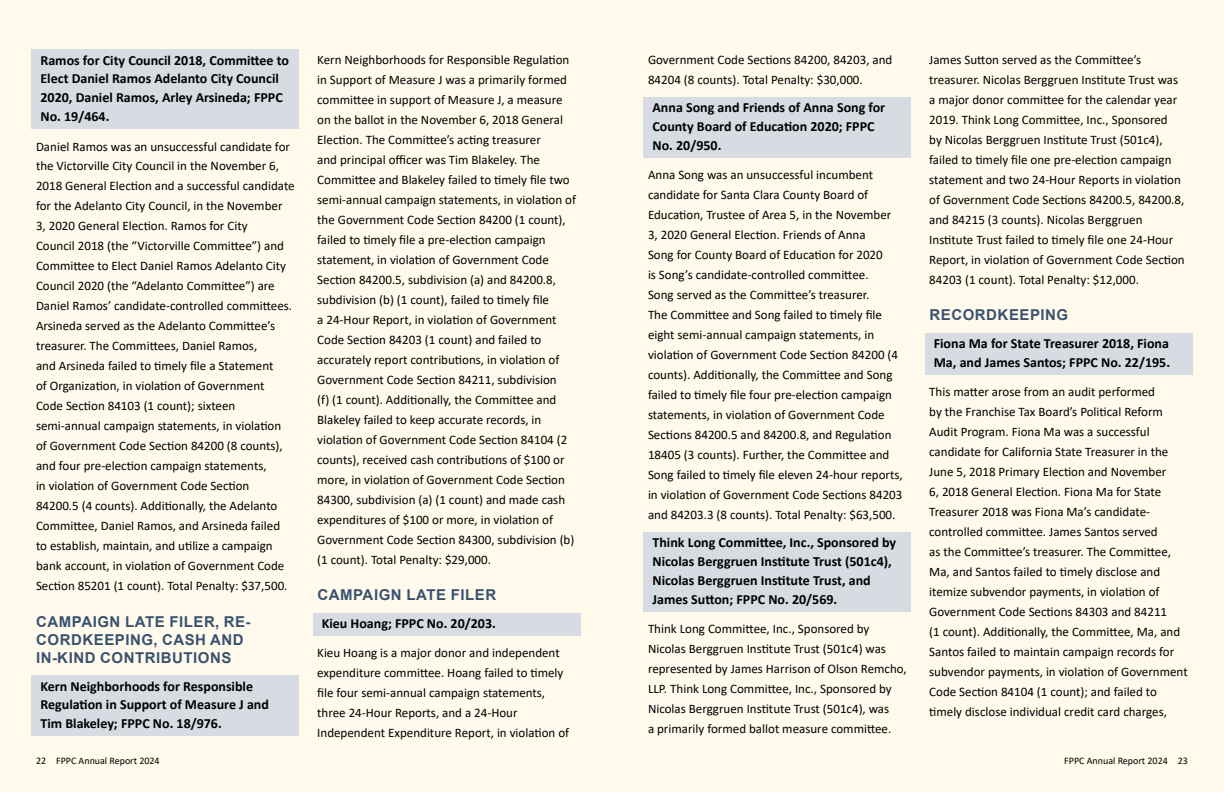
<style>
.page{position:relative;width:1224px;height:792px;background:#fffaec}
.page>*{position:absolute;margin:0;border:0;box-sizing:border-box;transform-origin:0 0}
.t1{font:700 15px/18px "Arial";letter-spacing:.035em;color:#395270}
.t2{font:700 14px/19px "Calibri";color:#000}
.t3{font:13px/20px "Calibri";color:#000}
.t4{font:10px "Calibri";color:#000}
</style>
<div class="page">
<div style="left:32px;top:50px;width:267px;height:80px;background:#d7dbe2"></div>
<div style="left:32px;top:676px;width:267px;height:60px;background:#d7dbe2"></div>
<div style="left:313px;top:613px;width:267px;height:23px;background:#d7dbe2"></div>
<div style="left:644px;top:97px;width:267px;height:61px;background:#d7dbe2"></div>
<div style="left:644px;top:532px;width:267px;height:80px;background:#d7dbe2"></div>
<div style="left:925px;top:333px;width:267px;height:42px;background:#d7dbe2"></div>
<h4 class="t2" style="left:40px;top:50px;width:250px">Ramos for City Council 2018, Committee to Elect Daniel Ramos Adelanto City Council 2020, Daniel Ramos, Arley Arsineda; FPPC No. 19/464.</h4>
<p class="t3" style="left:36px;top:136px;width:260px">Daniel Ramos was an unsuccessful candidate for the Victorville City Council in the November 6, 2018 General Election and a successful candidate for the Adelanto City Council, in the November 3, 2020 General Election. Ramos for City<br>Council 2018 (the “Victorville Committee”) and Committee to Elect Daniel Ramos Adelanto City Council 2020 (the “Adelanto Committee”) are Daniel Ramos’ candidate-controlled committees.<br>Arsineda served as the Adelanto Committee’s treasurer. The Committees, Daniel Ramos,<br>and Arsineda failed to timely file a Statement<br>of Organization, in violation of Government Code Section 84103 (1 count); sixteen semi-annual campaign statements, in violation of Government Code Section 84200 (8 counts), and four pre-election campaign statements,<br>in violation of Government Code Section 84200.5 (4 counts). Additionally, the Adelanto Committee, Daniel Ramos, and Arsineda failed<br>to establish, maintain, and utilize a campaign bank account, in violation of Government Code Section 85201 (1 count). Total Penalty: $37,500.</p>
<h3 class="t1" style="left:36px;top:612px;width:216px">CAMPAIGN LATE FILER, RE-<br>CORDKEEPING, CASH AND<br>IN-KIND CONTRIBUTIONS</h3>
<h4 class="t2" style="left:40px;top:676px;width:230px">Kern Neighborhoods for Responsible<br>Regulation in Support of Measure J and<br>Tim Blakeley; FPPC No. 18/976.</h4>
<p class="t3" style="left:317px;top:49px;width:260px">Kern Neighborhoods for Responsible Regulation in Support of Measure J was a primarily formed committee in support of Measure J, a measure on the ballot in the November 6, 2018 General Election. The Committee’s acting treasurer<br>and principal officer was Tim Blakeley. The Committee and Blakeley failed to timely file two semi-annual campaign statements, in violation of the Government Code Section 84200 (1 count), failed to timely file a pre-election campaign statement, in violation of Government Code Section 84200.5, subdivision (a) and 84200.8, subdivision (b) (1 count), failed to timely file<br>a 24-Hour Report, in violation of Government Code Section 84203 (1 count) and failed to accurately report contributions, in violation of Government Code Section 84211, subdivision<br>(f) (1 count). Additionally, the Committee and Blakeley failed to keep accurate records, in violation of Government Code Section 84104 (2 counts), received cash contributions of $100 or more, in violation of Government Code Section 84300, subdivision (a) (1 count) and made cash expenditures of $100 or more, in violation of Government Code Section 84300, subdivision (b) (1 count). Total Penalty: $29,000.</p>
<h3 class="t1" style="left:318px;top:586px;width:180px">CAMPAIGN LATE FILER</h3>
<h4 class="t2" style="left:322px;top:613px;width:176px">Kieu Hoang; FPPC No. 20/203.</h4>
<p class="t3" style="left:317px;top:642px;width:253px">Kieu Hoang is a major donor and independent expenditure committee. Hoang failed to timely file four semi-annual campaign statements, three 24-Hour Reports, and a 24-Hour Independent Expenditure Report, in violation of</p>
<p class="t3" style="left:648px;top:49px;width:246px">Government Code Sections 84200, 84203, and<br>84204 (8 counts). Total Penalty: $30,000.</p>
<h4 class="t2" style="left:652px;top:97px;width:234px">Anna Song and Friends of Anna Song for<br>County Board of Education 2020; FPPC<br>No. 20/950.</h4>
<p class="t3" style="left:648px;top:164px;width:256px">Anna Song was an unsuccessful incumbent candidate for Santa Clara County Board of Education, Trustee of Area 5, in the November 3, 2020 General Election. Friends of Anna<br>Song for County Board of Education for 2020<br>is Song’s candidate-controlled committee.<br>Song served as the Committee’s treasurer.<br>The Committee and Song failed to timely file eight semi-annual campaign statements, in violation of Government Code Section 84200 (4 counts). Additionally, the Committee and Song failed to timely file four pre-election campaign statements, in violation of Government Code Sections 84200.5 and 84200.8, and Regulation 18405 (3 counts). Further, the Committee and Song failed to timely file eleven 24-hour reports, in violation of Government Code Sections 84203 and 84203.3 (8 counts). Total Penalty: $63,500.</p>
<h4 class="t2" style="left:652px;top:532px;width:245px">Think Long Committee, Inc., Sponsored by Nicolas Berggruen Institute Trust (501c4), Nicolas Berggruen Institute Trust, and James Sutton; FPPC No. 20/569.</h4>
<p class="t3" style="left:648px;top:618px;width:260px">Think Long Committee, Inc., Sponsored by Nicolas Berggruen Institute Trust (501c4) was represented by James Harrison of Olson Remcho, LLP. Think Long Committee, Inc., Sponsored by Nicolas Berggruen Institute Trust (501c4), was<br>a primarily formed ballot measure committee.</p>
<p class="t3" style="left:929px;top:49px;width:257px">James Sutton served as the Committee’s treasurer. Nicolas Berggruen Institute Trust was a major donor committee for the calendar year 2019. Think Long Committee, Inc., Sponsored<br>by Nicolas Berggruen Institute Trust (501c4), failed to timely file one pre-election campaign statement and two 24-Hour Reports in violation of Government Code Sections 84200.5, 84200.8, and 84215 (3 counts). Nicolas Berggruen Institute Trust failed to timely file one 24-Hour Report, in violation of Government Code Section 84203 (1 count). Total Penalty: $12,000.</p>
<h3 class="t1" style="left:930px;top:306px;width:140px">RECORDKEEPING</h3>
<h4 class="t2" style="left:934px;top:333px;width:238px">Fiona Ma for State Treasurer 2018, Fiona<br>Ma, and James Santos; FPPC No. 22/195.</h4>
<p class="t3" style="left:929px;top:381px;width:260px">This matter arose from an audit performed<br>by the Franchise Tax Board’s Political Reform Audit Program. Fiona Ma was a successful candidate for California State Treasurer in the June 5, 2018 Primary Election and November<br>6, 2018 General Election. Fiona Ma for State Treasurer 2018 was Fiona Ma’s candidate&shy;controlled committee. James Santos served<br>as the Committee’s treasurer. The Committee, Ma, and Santos failed to timely disclose and itemize subvendor payments, in violation of Government Code Sections 84303 and 84211<br>(1 count). Additionally, the Committee, Ma, and Santos failed to maintain campaign records for subvendor payments, in violation of Government Code Section 84104 (1 count); and failed to timely disclose individual credit card charges,</p>
<p class="t4" style="left:36px;top:753px;width:125px">22 FPPC Annual Report 2024</p>
<p class="t4" style="left:1064px;top:753px;width:125px">FPPC Annual Report 2024 23</p>
</div>
